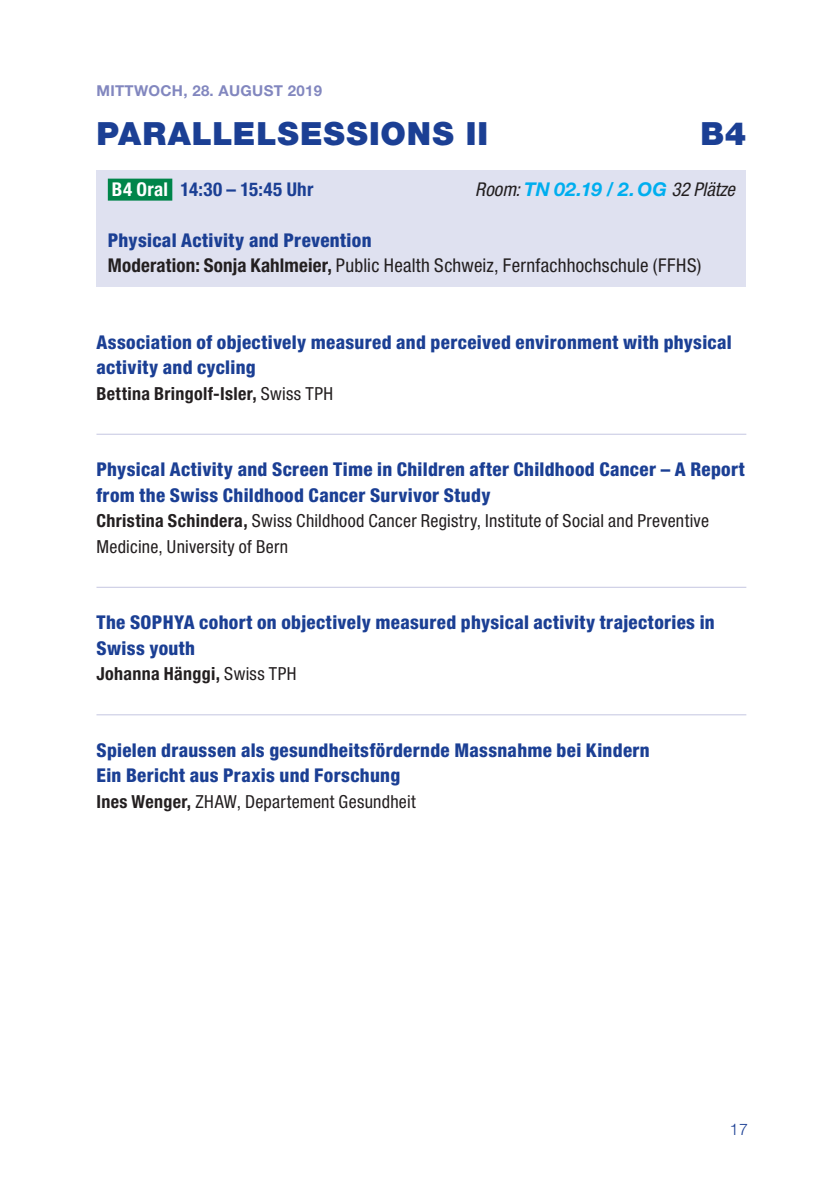
<style>
.page{position:relative;width:840px;height:1191px;background:#fff}
.page>*{position:absolute;margin:0;border:0;box-sizing:border-box;transform-origin:0 0}
.t1{font:900 32px "Helvetica Neue LT Pro";letter-spacing:.03em;color:#1b3f94}
.t2{font:800 condensed 19px/25.4px "Helvetica Neue LT Pro";letter-spacing:.02em;color:#1b3f94}
.t3{font:condensed 19px/25.4px "Helvetica Neue LT Pro";letter-spacing:.01em;color:#231f20}
.t4{font:italic condensed 19px "Helvetica Neue LT Pro";color:#231f20}
.t5{font:700 condensed 19px "Helvetica Neue LT Pro";letter-spacing:.02em;color:#1b3f94}
.t6{font:condensed 18px/25.6px "Helvetica Neue LT Pro";letter-spacing:.015em;color:#231f20}
.t7{font:700 condensed 18px "Helvetica Neue LT Pro";letter-spacing:.02em;color:#231f20}
.t8{font:300 16px "Helvetica Neue LT Pro";color:#1b3f94}
.t9{font:700 15px "Helvetica Neue LT Pro";letter-spacing:.02em;color:#8287bf}
.s1{color:#fff}
.s2{font-weight:700;font-stretch:normal;color:#00aeef}
.s3{font-weight:800;color:#1b3f94}
.s4{font-weight:700}
.s5{font-weight:400}
</style>
<div class="page">
<div style="left:96px;top:170px;width:650px;height:117px;background:#dfe1f0"></div>
<div style="left:108px;top:179px;width:64px;height:22px;background:#00854a"></div>
<hr style="left:96px;top:434px;width:650px;height:1px;background:#c5c6e1">
<hr style="left:96px;top:587px;width:650px;height:1px;background:#c5c6e1">
<hr style="left:96px;top:714px;width:650px;height:1px;background:#c5c6e1">
<p class="t9" style="left:96px;top:81px;width:227px">MITTWOCH, 28. AUGUST 2019</p>
<h1 class="t1" style="left:96px;top:114px;width:393px">PARALLELSESSIONS II</h1>
<h1 class="t1" style="left:700px;top:114px;width:47px">B4</h1>
<p class="t5" style="left:112px;top:177px;width:203px"><span class="s1">B4 Oral</span> 14:30 – 15:45 Uhr</p>
<p class="t4" style="left:475px;top:178px;width:261px">Room: <span class="s2">TN 02.19 / 2.OG</span> 32 Plätze</p>
<p class="t3" style="left:108px;top:227px;width:594px"><span class="s3">Physical Activity and Prevention<br></span><span class="s4">Moderation: Sonja Kahlmeier,</span> Public Health Schweiz, Fernfachhochschule (FFHS)</p>
<p class="t2" style="left:96px;top:329px;width:636px">Association of objectively measured and perceived environment with physical activity and cycling</p>
<p class="t7" style="left:96px;top:382px;width:238px">Bettina Bringolf-Isler, <span class="s5">Swiss TPH</span></p>
<p class="t2" style="left:96px;top:456px;width:649px">Physical Activity and Screen Time in Children after Childhood Cancer – A Report from the Swiss Childhood Cancer Survivor Study</p>
<p class="t6" style="left:96px;top:508px;width:613px"><span class="s4">Christina Schindera,</span> Swiss Childhood Cancer Registry, Institute of Social and Preventive<br>Medicine, University of Bern</p>
<p class="t2" style="left:96px;top:609px;width:619px">The SOPHYA cohort on objectively measured physical activity trajectories in<br>Swiss youth</p>
<p class="t7" style="left:96px;top:663px;width:201px">Johanna Hänggi, <span class="s5">Swiss TPH</span></p>
<p class="t2" style="left:96px;top:737px;width:554px">Spielen draussen als gesundheitsfördernde Massnahme bei Kindern<br>Ein Bericht aus Praxis und Forschung</p>
<p class="t6" style="left:96px;top:788px;width:320px"><span class="s4">Ines Wenger,</span> ZHAW, Departement Gesundheit</p>
<p class="t8" style="left:729px;top:1119px;width:20px">17</p>
</div>
